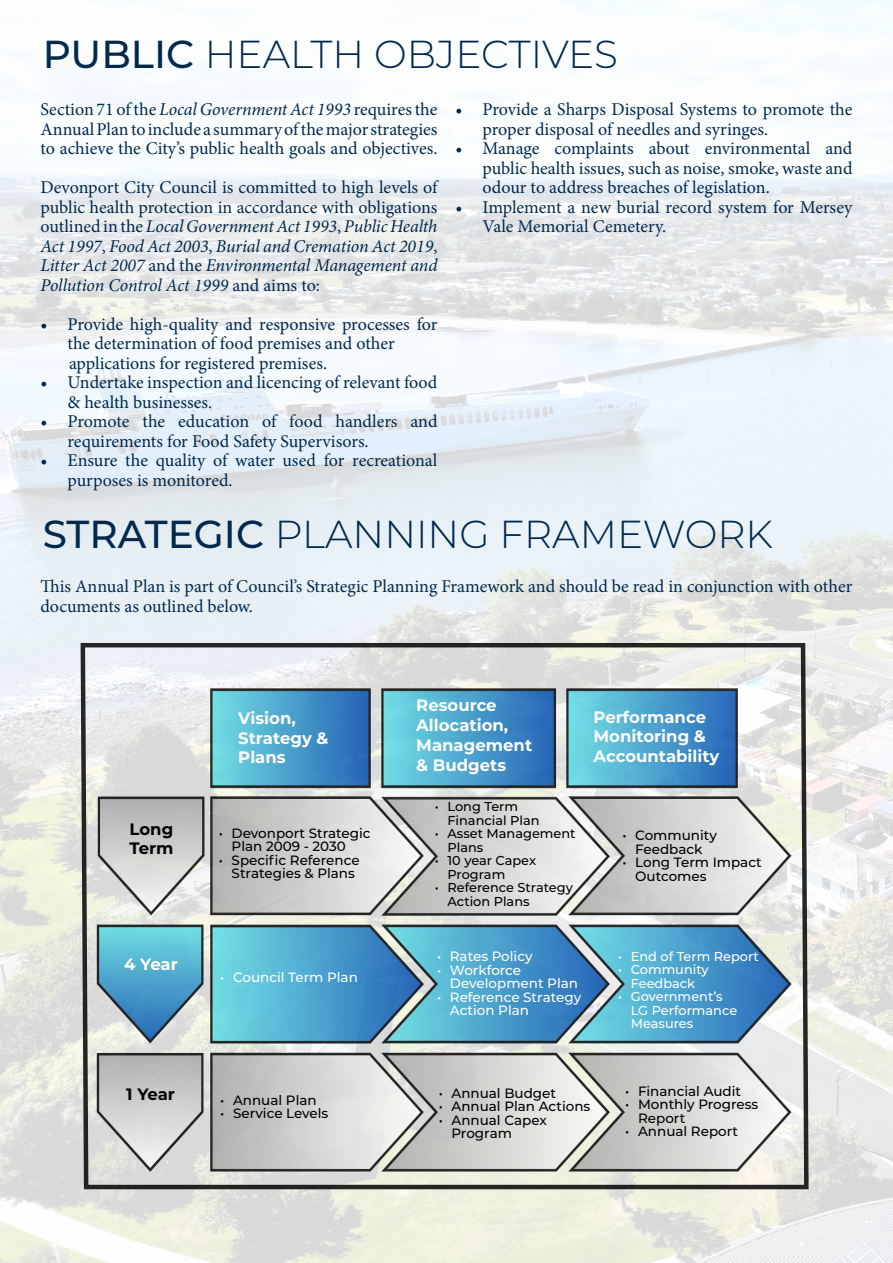
<style>
.page{position:relative;width:893px;height:1263px;background:#fff}
.page>*{position:absolute;margin:0;border:0;box-sizing:border-box;transform-origin:0 0}
.Cover_Title_01{font:300 39px "Montserrat";color:#00294e}
.t1{font:18px/19.5px "Minion Pro";color:#00294e}
.t2{font:italic 18px/19.5px "Minion Pro";letter-spacing:-.01em;color:#00294e;text-align:justify}
.Intro_Text{font:700 16.5px/19.8px "Montserrat";color:#fff}
.Intro_Text-2{font:700 16.5px "Montserrat";letter-spacing:-.005em;color:#000}
.t3{font:500 13.5px/13.5px "Montserrat";color:#000}
.t4{font:500 13.5px/13.5px "Montserrat";color:#fff}
.t5{font:500 12.9px/13.5px "Montserrat";color:#000}
.t6{font:500 12.9px/13.5px "Montserrat";color:#fff;text-align:center}
.s1{font-weight:500}
.s2{font-style:italic}
.s3{font-style:normal}
</style>
<div class="page">
<img style="left:0;top:0;width:893px;height:1263px">
<svg style="left:79px;top:641px;width:731px;height:550px;background:#a5bec8"></svg>
<p class="Cover_Title_01" style="left:43px;top:27px;width:577px"><span class="s1">PUBLIC</span> HEALTH OBJECTIVES</p>
<p class="t1" style="left:40px;top:100px;width:399px;text-align:justify">Section 71 of the <span class="s2">Local Government Act 1993</span> requires the Annual Plan to include a summary of the major strategies to achieve the City’s public health goals and objectives.</p>
<p class="t2" style="left:40px;top:178px;width:398px"><span class="s3">Devonport City Council is committed to high levels of public health protection in accordance with obligations outlined in the</span> Local Government Act 1993<span class="s3">,</span> Public Health Act 1997<span class="s3">,</span> Food Act 2003<span class="s3">,</span> Burial and Cremation Act 2019<span class="s3">, </span>Litter Act 2007 <span class="s3">and the</span> Environmental Management and Pollution Control Act 1999 <span class="s3">and aims to:</span></p>
<p class="t1" style="left:67px;top:314px;width:372px;text-indent:-27px">• Provide high-quality and responsive processes for the determination of food premises and other</p>
<p class="t1" style="left:69px;top:353px;width:259px">applications for registered premises.</p>
<p class="t1" style="left:67px;top:373px;width:371px;text-indent:-27px">• Undertake inspection and licencing of relevant food &amp; health businesses.</p>
<p class="t1" style="left:67px;top:412px;width:371px;text-indent:-27px">• Promote the education of food handlers and requirements for Food Safety Supervisors.</p>
<p class="t1" style="left:67px;top:451px;width:371px;text-indent:-27px">• Ensure the quality of water used for recreational purposes is monitored.</p>
<p class="t1" style="left:482px;top:100px;width:371px;text-indent:-27px">• Provide a Sharps Disposal Systems to promote the proper disposal of needles and syringes.</p>
<p class="t1" style="left:482px;top:139px;width:371px;text-align:justify;text-indent:-27px">• Manage complaints about environmental and public health issues, such as noise, smoke, waste and odour to address breaches of legislation.</p>
<p class="t1" style="left:482px;top:197px;width:371px;text-indent:-27px">• Implement a new burial record system for Mersey<br>Vale Memorial Cemetery.</p>
<p class="Cover_Title_01" style="left:43px;top:508px;width:732px"><span class="s1">STRATEGIC</span> PLANNING FRAMEWORK</p>
<p class="t1" style="left:40px;top:577px;width:813px">This Annual Plan is part of Council’s Strategic Planning Framework and should be read in conjunction with other documents as outlined below.</p>
<p class="Intro_Text-2" style="left:129px;top:817px;width:45px">Long</p>
<p class="Intro_Text-2" style="left:129px;top:837px;width:46px">Term</p>
<p class="Intro_Text" style="left:124px;top:953px;width:55px">4 Year</p>
<p class="Intro_Text-2" style="left:126px;top:1082px;width:50px">1 Year</p>
<p class="Intro_Text" style="left:238px;top:707px;width:92px">Vision,<br>Strategy &amp;<br>Plans</p>
<p class="Intro_Text" style="left:416px;top:695px;width:117px">Resource<br>Allocation,<br>Management</p>
<p class="Intro_Text" style="left:416px;top:754px;width:91px">&amp; Budgets</p>
<p class="t3" style="left:232px;top:825px;width:140px;text-indent:-13px">• Devonport Strategic<br>Plan 2009 - 2030</p>
<p class="t3" style="left:219px;top:852px;width:142px;text-align:center">• Specific Reference<br>Strategies &amp; Plans</p>
<p class="t5" style="left:447px;top:799px;width:94px;text-indent:-13px">• Long Term<br>Financial Plan</p>
<p class="t5" style="left:447px;top:826px;width:130px;text-indent:-13px">• Asset Management<br>Plans</p>
<p class="t5" style="left:447px;top:853px;width:90px;text-indent:-13px">• 10 year Capex<br>Program</p>
<p class="t5" style="left:447px;top:880px;width:127px;text-indent:-13px">• Reference Strategy<br>Action Plans</p>
<p class="Intro_Text" style="left:593px;top:706px;width:127px">Performance<br>Monitoring &amp;<br>Accountability</p>
<p class="t3" style="left:622px;top:828px;width:96px;text-align:center">• Community<br>Feedback</p>
<p class="t3" style="left:635px;top:855px;width:128px;text-indent:-13px">• Long Term Impact<br>Outcomes</p>
<p class="t4" style="left:220px;top:970px;width:139px">• Council Term Plan</p>
<p class="t4" style="left:437px;top:949px;width:97px">• Rates Policy</p>
<p class="t4" style="left:450px;top:963px;width:130px;text-indent:-13px">• Workforce<br>Development Plan</p>
<p class="t4" style="left:450px;top:990px;width:133px;text-indent:-13px">• Reference Strategy<br>Action Plan</p>
<p class="t6" style="left:618px;top:949px;width:142px">• End of Term Report</p>
<p class="t6" style="left:618px;top:962px;width:92px">• Community<br>Feedback</p>
<p class="t6" style="left:631px;top:989px;width:108px;text-align:left;text-indent:-13px">• Government’s<br>LG Performance<br>Measures</p>
<p class="t3" style="left:220px;top:1093px;width:98px">• Annual Plan</p>
<p class="t3" style="left:220px;top:1106px;width:110px">• Service Levels</p>
<p class="t3" style="left:439px;top:1085px;width:119px">• Annual Budget</p>
<p class="t3" style="left:439px;top:1099px;width:153px">• Annual Plan Actions</p>
<p class="t3" style="left:451px;top:1112px;width:97px;text-indent:-13px">• Annual Capex<br>Program</p>
<p class="t3" style="left:625px;top:1084px;width:117px">• Financial Audit</p>
<p class="t3" style="left:638px;top:1097px;width:122px;text-indent:-13px">• Monthly Progress<br>Report</p>
<p class="t3" style="left:625px;top:1124px;width:114px">• Annual Report</p>
</div>
